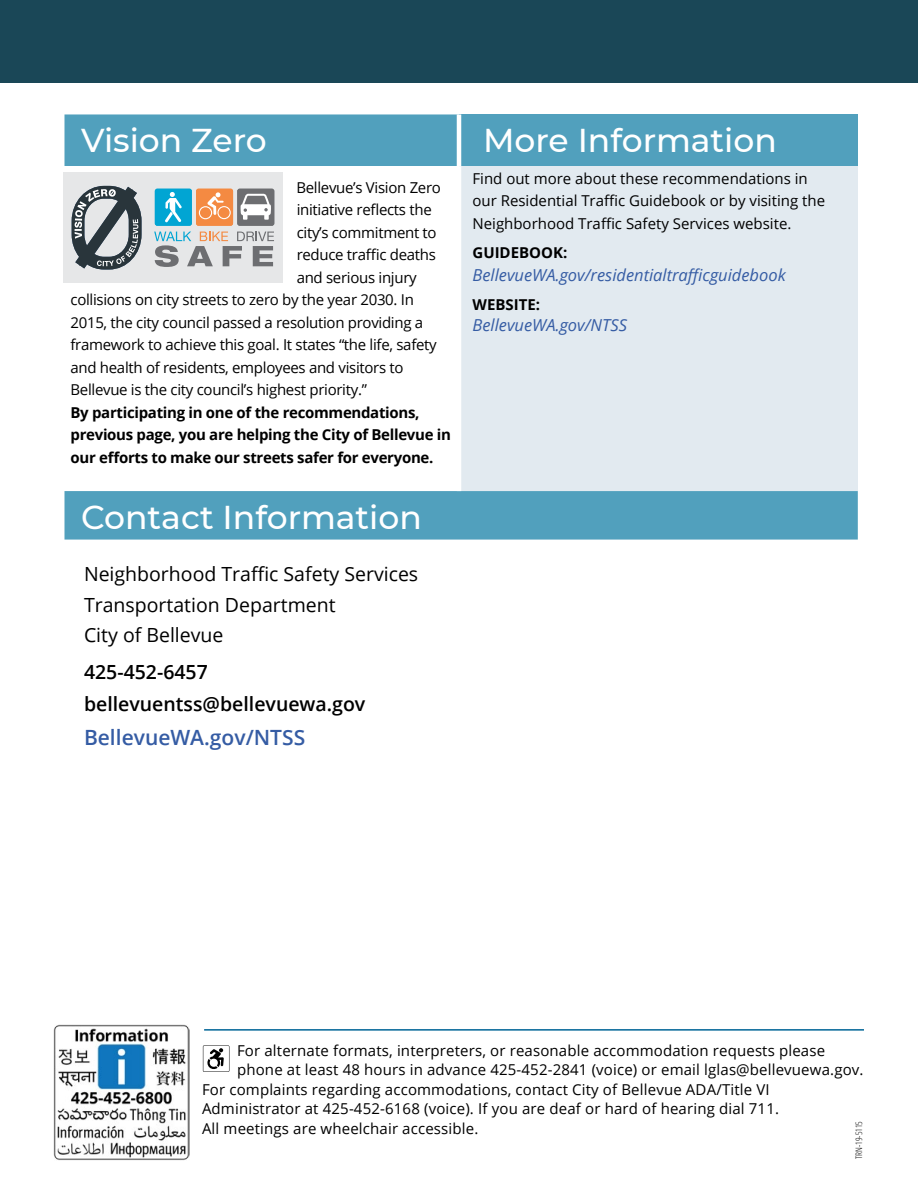
<style>
.page{position:relative;width:918px;height:1188px;background:#fff}
.page>*{position:absolute;margin:0;border:0;box-sizing:border-box;transform-origin:0 0}
.back_page_headers{font:500 33px "Montserrat";color:#fff}
.text{font:600 21px "Open Sans";color:#355ca4}
.text-2{font:19.5px "Open Sans";color:#000}
.text-3{font:600 19.5px "Open Sans";color:#000}
.text-4{font:italic 16.5px "Open Sans";color:#355ca4}
.text-5{font:15px/22.5px "Open Sans";color:#000}
.text-6{font:15px "Open Sans";letter-spacing:-.02em;color:#000}
.text-7{font:700 15px "Open Sans";letter-spacing:-.02em;color:#000}
.text-8{font:700 15px "Open Sans";color:#000}
.text-9{font:300 condensed 9px "Open Sans";color:#000}
</style>
<div class="page">
<svg style="left:203px;top:1045px;width:26px;height:27px"></svg>
<hr style="left:204px;top:1029px;width:660px;height:2px;background:#006597">
<div style="left:0;top:0;width:918px;height:82px;background:#1a4757"></div>
<div style="left:64px;top:114px;width:794px;height:426px;background:#51a0bd"></div>
<div style="left:459px;top:114px;width:399px;height:52px;background:#51a0bd"></div>
<div style="left:64px;top:166px;width:395px;height:325px;background:#fff"></div>
<div style="left:459px;top:166px;width:399px;height:325px;background:#e2eaf0"></div>
<hr style="left:457px;top:114px;width:4px;height:52px;background:#fff">
<hr style="left:457px;top:166px;width:4px;height:325px;background:#fff">
<div style="left:64px;top:172px;width:219px;height:110px;background:#e6e7e8"></div>
<svg style="left:72px;top:186px;width:70px;height:84px"></svg>
<div style="left:237px;top:189px;width:37px;height:37px;background:#6d6e71;border-radius:2px"></div>
<svg style="left:241px;top:194px;width:30px;height:26px"></svg>
<svg style="left:154px;top:232px;width:120px;height:35px"></svg>
<div style="left:155px;top:189px;width:37px;height:37px;background:#01a5d3;border-radius:2px"></div>
<svg style="left:165px;top:192px;width:17px;height:30px"></svg>
<div style="left:196px;top:189px;width:37px;height:37px;background:#f48a42;border-radius:2px"></div>
<svg style="left:199px;top:192px;width:32px;height:27px"></svg>
<img style="left:54px;top:1025px;width:135px;height:135px">
<p class="back_page_headers" style="left:81px;top:118px;width:187px">Vision Zero</p>
<p class="back_page_headers" style="left:483px;top:118px;width:295px">More Information</p>
<p class="text-6" style="left:296px;top:177px;width:146px">Bellevue’s Vision Zero</p>
<p class="text-6" style="left:297px;top:199px;width:137px">initiative reflects the</p>
<p class="text-6" style="left:297px;top:222px;width:142px">city’s commitment to</p>
<p class="text-6" style="left:297px;top:244px;width:141px">reduce traffic deaths</p>
<p class="text-6" style="left:297px;top:267px;width:122px">and serious injury</p>
<p class="text-6" style="left:70px;top:289px;width:345px">collisions on city streets to zero by the year 2030. In</p>
<p class="text-6" style="left:70px;top:312px;width:354px">2015, the city council passed a resolution providing a</p>
<p class="text-6" style="left:70px;top:334px;width:368px">framework to achieve this goal. It states “the life, safety</p>
<p class="text-6" style="left:70px;top:357px;width:335px">and health of residents, employees and visitors to</p>
<p class="text-6" style="left:70px;top:379px;width:298px">Bellevue is the city council’s highest priority.”</p>
<p class="text-7" style="left:70px;top:402px;width:351px">By participating in one of the recommendations,</p>
<p class="text-7" style="left:70px;top:424px;width:382px">previous page, you are helping the City of Bellevue in</p>
<p class="text-7" style="left:70px;top:447px;width:364px">our efforts to make our streets safer for everyone.</p>
<p class="text-5" style="left:472px;top:167px;width:354px">Find out more about these recommendations in our Residential Traffic Guidebook or by visiting the<br>Neighborhood Traffic Safety Services website.</p>
<p class="text-8" style="left:472px;top:242px;width:96px">GUIDEBOOK:</p>
<p class="text-4" style="left:472px;top:263px;width:315px">BellevueWA.gov/residentialtrafficguidebook</p>
<p class="text-8" style="left:472px;top:294px;width:69px">WEBSITE:</p>
<p class="text-4" style="left:472px;top:314px;width:156px">BellevueWA.gov/NTSS</p>
<p class="back_page_headers" style="left:81px;top:494px;width:342px">Contact Information</p>
<p class="text-2" style="left:84px;top:561px;width:336px">Neighborhood Traffic Safety Services</p>
<p class="text-2" style="left:84px;top:591px;width:253px">Transportation Department</p>
<p class="text-2" style="left:84px;top:621px;width:141px">City of Bellevue</p>
<p class="text-3" style="left:84px;top:658px;width:125px">425-452-6457</p>
<p class="text-3" style="left:84px;top:690px;width:283px">bellevuentss@bellevuewa.gov</p>
<p class="text" style="left:84px;top:723px;width:223px">BellevueWA.gov/NTSS</p>
<p class="text-5" style="left:237px;top:1039px;width:590px">For alternate formats, interpreters, or reasonable accommodation requests please</p>
<p class="text-5" style="left:237px;top:1058px;width:628px">phone at least 48 hours in advance 425-452-2841 (voice) or email lglas@bellevuewa.gov.</p>
<p class="text-5" style="left:202px;top:1078px;width:569px">For complaints regarding accommodations, contact City of Bellevue ADA/Title VI</p>
<p class="text-5" style="left:202px;top:1097px;width:579px">Administrator at 425-452-6168 (voice). If you are deaf or hard of hearing dial 711.</p>
<p class="text-5" style="left:202px;top:1117px;width:278px">All meetings are wheelchair accessible.</p>
<p class="text-9" style="left:853px;top:1159px;width:39px;rotate:-90deg">TRN-19-5115</p>
</div>
